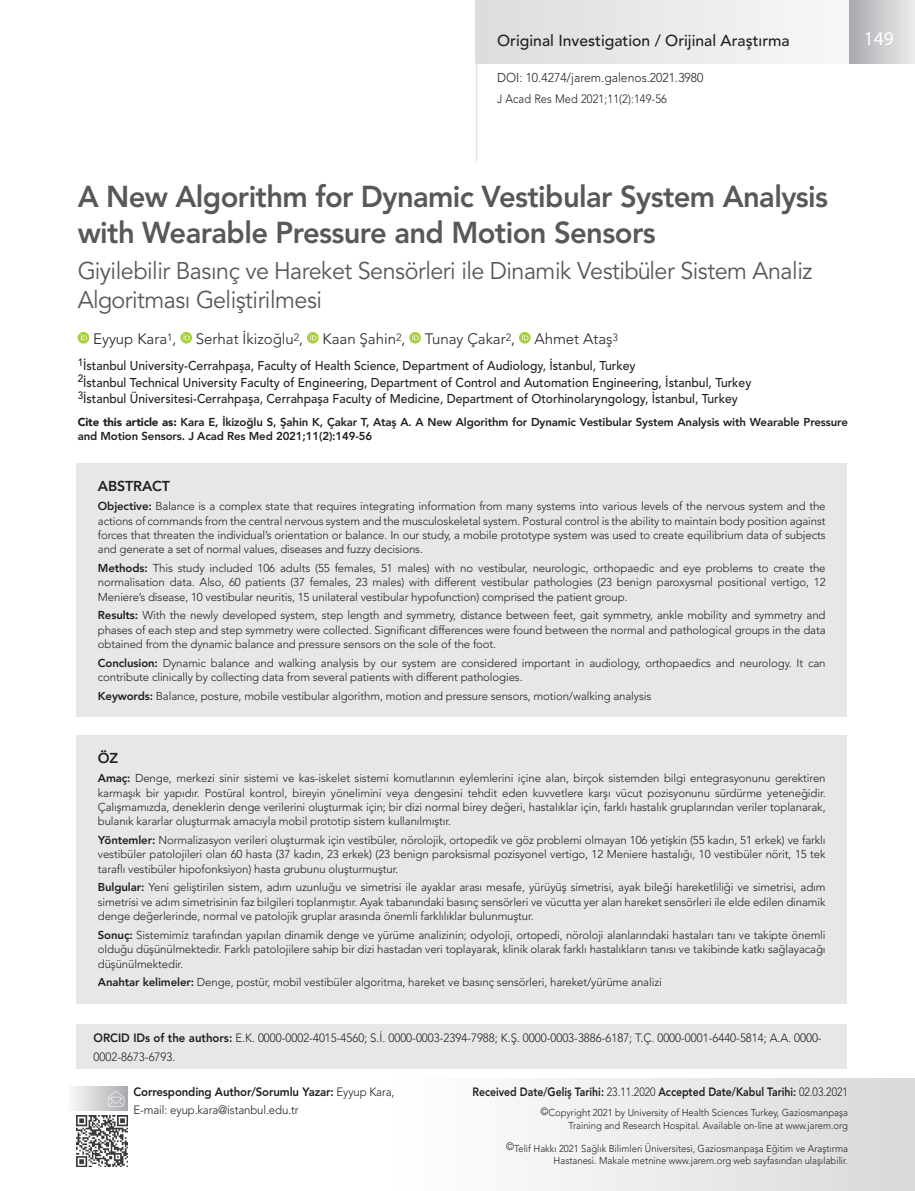
<style>
.page{position:relative;width:915px;height:1191px;background:#fff}
.page>*{position:absolute;margin:0;border:0;box-sizing:border-box;transform-origin:0 0}
._1__BASLIK{font:800 30px/36px "Avenir LT Std";letter-spacing:-.02em;color:#57585a}
._2__BASLIK{font:24px/28.8px "Avenir LT Std";letter-spacing:-.02em;color:#57585a}
.t1{font:19.5px "Myriad Hebrew";color:#fff}
.t2{font:500 15.75px "Avenir LT Std";color:#231f20}
.YAZARLAR{font:300 15px "Avenir LT Std";color:#231f20}
.ABSTRACT_YAZISI{font:800 14.25px "Avenir LT Std";letter-spacing:-.01em;color:#231f20}
.KURUM{font:500 12.75px "Avenir LT Std";color:#231f20;scale:.95 1}
.t3{font:300 12.75px "Avenir LT Std";color:#231f20;scale:.95 1}
.SAYFA_NO_ÜST{font:300 12px/18.8px "Avenir LT Std";color:#231f20;scale:.95 1}
.t4{font:800 12px "Avenir LT Std";color:#231f20;scale:.87 1}
.t5{font:800 12px "Avenir LT Std";color:#231f20;scale:.95 1}
.SAYFA_NO_ÜST-2{font:300 12px "Avenir LT Std";color:#231f20;scale:.92 1}
.ÖZET{font:300 11.4px/14.4px "Avenir LT Std";letter-spacing:-.01em;color:#231f20;text-align:justify}
.CITE_AS{font:800 11.4px/14.4px "Avenir LT Std";letter-spacing:-.01em;color:#231f20}
.t6{font:300 10.05px/12.6px "Avenir LT Std";color:#231f20;text-align:right;scale:.95 1}
.s1{font-weight:900}
.s2{font-weight:800}
.s3{font-weight:300}
.s4{font-size:10.5px}
</style>
<div class="page">
<div style="left:475px;top:0;width:439px;height:64px;background:linear-gradient(to bottom,#e9eaeb,#e9eaeb)"></div>
<hr style="left:475px;top:60px;width:2px;height:102px;background:#e6e7e9">
<div style="left:849px;top:0;width:65px;height:64px;background:linear-gradient(to right,#a9aaae,#ebeced)"></div>
<div style="left:385px;top:1078px;width:529px;height:113px;background:linear-gradient(to right,#fff,#d9d9db)"></div>
<div style="left:68px;top:1086px;width:59px;height:24px;background:linear-gradient(to right,#f7f8f9,#b6b7ba)"></div>
<svg style="left:108px;top:1090px;width:16px;height:16px"></svg>
<img style="left:76px;top:1115px;width:51px;height:51px">
<svg style="left:78px;top:332px;width:11px;height:11px"></svg>
<svg style="left:81px;top:334px;width:6px;height:6px"></svg>
<svg style="left:180px;top:332px;width:12px;height:11px"></svg>
<svg style="left:183px;top:334px;width:7px;height:6px"></svg>
<svg style="left:307px;top:332px;width:11px;height:11px"></svg>
<svg style="left:310px;top:334px;width:6px;height:6px"></svg>
<svg style="left:409px;top:332px;width:12px;height:11px"></svg>
<svg style="left:412px;top:334px;width:6px;height:6px"></svg>
<svg style="left:519px;top:332px;width:11px;height:11px"></svg>
<svg style="left:522px;top:334px;width:6px;height:6px"></svg>
<div style="left:77px;top:1024px;width:769px;height:45px;background:#e6e7e9"></div>
<div style="left:77px;top:735px;width:769px;height:268px;background:#e6e7e9"></div>
<div style="left:77px;top:463px;width:769px;height:254px;background:#e6e7e9"></div>
<p class="t2" style="left:497px;top:31px;width:294px">Original Investigation / Orijinal Araştırma</p>
<p class="t3" style="left:497px;top:70px;width:219px">DOI: 10.4274/jarem.galenos.2021.3980</p>
<p class="SAYFA_NO_ÜST-2" style="left:497px;top:91px;width:186px">J Acad Res Med 2021;11(2):149-56</p>
<h3 class="t1" style="left:863px;top:28px;width:32px">149</h3>
<p class="_1__BASLIK" style="left:78px;top:179px;width:751px">A New Algorithm for Dynamic Vestibular System Analysis with Wearable Pressure and Motion Sensors</p>
<p class="_2__BASLIK" style="left:78px;top:257px;width:736px">Giyilebilir Basınç ve Hareket Sensörleri ile Dinamik Vestibüler Sistem Analiz<br>Algoritması Geliştirilmesi</p>
<p class="YAZARLAR" style="left:93px;top:329px;width:85px">Eyyup Kara<sup>1</sup>,</p>
<p class="YAZARLAR" style="left:196px;top:329px;width:109px">Serhat İkizoğlu<sup>2</sup>,</p>
<p class="YAZARLAR" style="left:322px;top:329px;width:84px">Kaan Şahin<sup>2</sup>,</p>
<p class="YAZARLAR" style="left:424px;top:329px;width:92px">Tunay Çakar<sup>2</sup>,</p>
<p class="YAZARLAR" style="left:534px;top:329px;width:85px">Ahmet Ataş<sup>3</sup></p>
<p class="KURUM" style="left:78px;top:358px;width:588px"><sup>1</sup>İstanbul University-Cerrahpaşa, Faculty of Health Science, Department of Audiology, İstanbul, Turkey</p>
<p class="KURUM" style="left:78px;top:375px;width:710px"><sup>2</sup>İstanbul Technical University Faculty of Engineering, Department of Control and Automation Engineering, İstanbul, Turkey</p>
<p class="KURUM" style="left:78px;top:391px;width:696px"><sup>3</sup>İstanbul Üniversitesi-Cerrahpaşa, Cerrahpaşa Faculty of Medicine, Department of Otorhinolaryngology, İstanbul, Turkey</p>
<p class="CITE_AS" style="left:78px;top:415px;width:771px"><span class="s1">Cite this article as:</span> Kara E, İkizoğlu S, Şahin K, Çakar T, Ataş A. A New Algorithm for Dynamic Vestibular System Analysis with Wearable Pressure and Motion Sensors. J Acad Res Med 2021;11(2):149-56</p>
<p class="ABSTRACT_YAZISI" style="left:98px;top:478px;width:74px">ABSTRACT</p>
<p class="ÖZET" style="left:98px;top:499px;width:729px"><span class="s2">Objective:</span> Balance is a complex state that requires integrating information from many systems into various levels of the nervous system and the actions of commands from the central nervous system and the musculoskeletal system. Postural control is the ability to maintain body position against forces that threaten the individual’s orientation or balance. In our study, a mobile prototype system was used to create equilibrium data of subjects and generate a set of normal values, diseases and fuzzy decisions.</p>
<p class="ÖZET" style="left:98px;top:561px;width:729px"><span class="s2">Methods:</span> This study included 106 adults (55 females, 51 males) with no vestibular, neurologic, orthopaedic and eye problems to create the normalisation data. Also, 60 patients (37 females, 23 males) with different vestibular pathologies (23 benign paroxysmal positional vertigo, 12<br>Meniere’s disease, 10 vestibular neuritis, 15 unilateral vestibular hypofunction) comprised the patient group.</p>
<p class="ÖZET" style="left:98px;top:608px;width:729px"><span class="s2">Results:</span> With the newly developed system, step length and symmetry, distance between feet, gait symmetry, ankle mobility and symmetry and phases of each step and step symmetry were collected. Significant differences were found between the normal and pathological groups in the data obtained from the dynamic balance and pressure sensors on the sole of the foot.</p>
<p class="ÖZET" style="left:98px;top:656px;width:729px"><span class="s2">Conclusion:</span> Dynamic balance and walking analysis by our system are considered important in audiology, orthopaedics and neurology. It can contribute clinically by collecting data from several patients with different pathologies.</p>
<p class="ÖZET" style="left:98px;top:689px;width:554px"><span class="s2">Keywords:</span> Balance, posture, mobile vestibular algorithm, motion and pressure sensors, motion/walking analysis</p>
<p class="ABSTRACT_YAZISI" style="left:98px;top:750px;width:22px">ÖZ</p>
<p class="ÖZET" style="left:98px;top:771px;width:729px"><span class="s2">Amaç:</span> Denge, merkezi sinir sistemi ve kas-iskelet sistemi komutlarının eylemlerini içine alan, birçok sistemden bilgi entegrasyonunu gerektiren karmaşık bir yapıdır. Postüral kontrol, bireyin yönelimini veya dengesini tehdit eden kuvvetlere karşı vücut pozisyonunu sürdürme yeteneğidir.<br>Çalışmamızda, deneklerin denge verilerini oluşturmak için; bir dizi normal birey değeri, hastalıklar için, farklı hastalık gruplarından veriler toplanarak, bulanık kararlar oluşturmak amacıyla mobil prototip sistem kullanılmıştır.</p>
<p class="ÖZET" style="left:98px;top:833px;width:729px"><span class="s2">Yöntemler:</span> Normalizasyon verileri oluşturmak için vestibüler, nörolojik, ortopedik ve göz problemi olmayan 106 yetişkin (55 kadın, 51 erkek) ve farklı vestibüler patolojileri olan 60 hasta (37 kadın, 23 erkek) (23 benign paroksismal pozisyonel vertigo, 12 Meniere hastalığı, 10 vestibüler nörit, 15 tek taraflı vestibüler hipofonksiyon) hasta grubunu oluşturmuştur.</p>
<p class="ÖZET" style="left:98px;top:880px;width:729px"><span class="s2">Bulgular:</span> Yeni geliştirilen sistem, adım uzunluğu ve simetrisi ile ayaklar arası mesafe, yürüyüş simetrisi, ayak bileği hareketliliği ve simetrisi, adım simetrisi ve adım simetrisinin faz bilgileri toplanmıştır. Ayak tabanındaki basınç sensörleri ve vücutta yer alan hareket sensörleri ile elde edilen dinamik denge değerlerinde, normal ve patolojik gruplar arasında önemli farklılıklar bulunmuştur.</p>
<p class="ÖZET" style="left:98px;top:927px;width:729px"><span class="s2">Sonuç:</span> Sistemimiz tarafından yapılan dinamik denge ve yürüme analizinin; odyoloji, ortopedi, nöroloji alanlarındaki hastaları tanı ve takipte önemli olduğu düşünülmektedir. Farklı patolojilere sahip bir dizi hastadan veri toplayarak, klinik olarak farklı hastalıkların tanısı ve takibinde katkı sağlayacağı düşünülmektedir.</p>
<p class="ÖZET" style="left:98px;top:975px;width:565px"><span class="s2">Anahtar kelimeler:</span> Denge, postür, mobil vestibüler algoritma, hareket ve basınç sensörleri, hareket/yürüme analizi</p>
<p class="SAYFA_NO_ÜST" style="left:94px;top:1028px;width:767px"><span class="s2">ORCID IDs of the authors:</span> E.K. 0000-0002-4015-4560; S.İ. 0000-0003-2394-7988; K.Ş. 0000-0003-3886-6187; T.Ç. 0000-0001-6440-5814; A.A. 0000-<br>0002-8673-6793.</p>
<p class="t5" style="left:133px;top:1084px;width:276px">Corresponding Author/Sorumlu Yazar: <span class="s3">Eyyup Kara,</span></p>
<p class="t4" style="left:472px;top:1084px;width:433px">Received Date/Geliş Tarihi: <span class="s3">23.11.2020</span> Accepted Date/Kabul Tarihi: <span class="s3">02.03.2021</span></p>
<p class="SAYFA_NO_ÜST" style="left:133px;top:1101px;width:175px">E-mail: eyup.kara@istanbul.edu.tr</p>
<p class="t6" style="left:540px;top:1106px;width:325px"><span class="s4">©</span>Copyright 2021 by University of Health Sciences Turkey, Gaziosmanpaşa<br>Training and Research Hospital. Available on-line at www.jarem.org</p>
<p class="t6" style="left:506px;top:1141px;width:361px"><span class="s4">©</span>Telif Hakkı 2021 Sağlık Bilimleri Üniversitesi, Gaziosmanpaşa Eğitim ve Araştırma<br>Hastanesi. Makale metnine www.jarem.org web sayfasından ulaşılabilir.</p>
</div>
